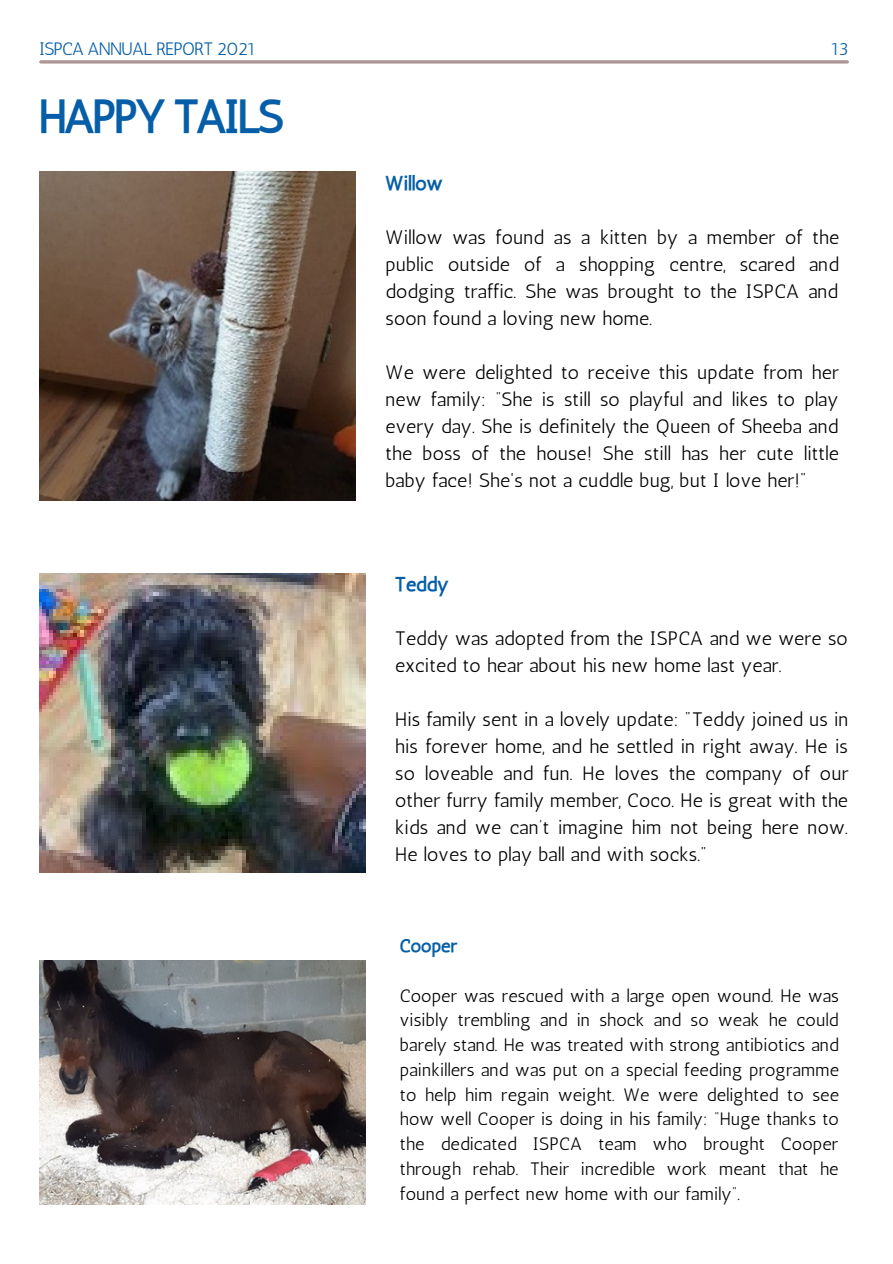
<style>
.page{position:relative;width:893px;height:1264px;background:#fff}
.page>*{position:absolute;margin:0;border:0;box-sizing:border-box;transform-origin:0 0}
.t1{font:45px "CA Generated";letter-spacing:-.05em;color:#055ea7}
.t2{font:19.5px/27px "Antic";letter-spacing:.01em;color:#000;text-align:justify}
.t3{font:19.5px "CA Generated";letter-spacing:.01em;color:#055ea7}
.t4{font:18px/24.8px "Antic";letter-spacing:.01em;color:#000;text-align:justify}
.t5{font:18px "Antic";letter-spacing:-.05em;color:#055ea7}
.t6{font:18px "CA Generated";letter-spacing:.01em;color:#055ea7}
</style>
<div class="page">
<img style="left:39px;top:960px;width:326px;height:244px">
<img style="left:39px;top:573px;width:326px;height:299px">
<img style="left:39px;top:172px;width:316px;height:328px">
<svg style="left:41px;top:60px;width:806px;height:4px;background:#b8a6a7"></svg>
<p class="t5" style="left:39px;top:38px;width:218px">ISPCA ANNUAL REPORT 2021</p>
<p class="t5" style="left:830px;top:38px;width:19px">13</p>
<h1 class="t1" style="left:39px;top:88px;width:246px">HAPPY TAILS</h1>
<p class="t3" style="left:385px;top:171px;width:58px">Willow</p>
<p class="t2" style="left:385px;top:224px;width:455px">Willow was found as a kitten by a member of the public outside of a shopping centre, scared and dodging traffic. She was brought to the ISPCA and soon found a loving new home.</p>
<p class="t2" style="left:385px;top:359px;width:455px">We were delighted to receive this update from her new family: “She is still so playful and likes to play every day. She is definitely the Queen of Sheeba and the boss of the house! She still has her cute little baby face! She's not a cuddle bug, but I love her!"</p>
<p class="t3" style="left:395px;top:572px;width:55px">Teddy</p>
<p class="t2" style="left:395px;top:625px;width:454px">Teddy was adopted from the ISPCA and we were so excited to hear about his new home last year.</p>
<p class="t2" style="left:395px;top:706px;width:454px">His family sent in a lovely update: "Teddy joined us in his forever home, and he settled in right away. He is so loveable and fun. He loves the company of our other furry family member, Coco. He is great with the kids and we can’t imagine him not being here now.<br>He loves to play ball and with socks."</p>
<p class="t6" style="left:400px;top:934px;width:59px">Cooper</p>
<p class="t4" style="left:400px;top:983px;width:440px">Cooper was rescued with a large open wound. He was visibly trembling and in shock and so weak he could barely stand. He was treated with strong antibiotics and painkillers and was put on a special feeding programme to help him regain weight. We were delighted to see how well Cooper is doing in his family: “Huge thanks to the dedicated ISPCA team who brought Cooper through rehab. Their incredible work meant that he found a perfect new home with our family”.</p>
</div>
